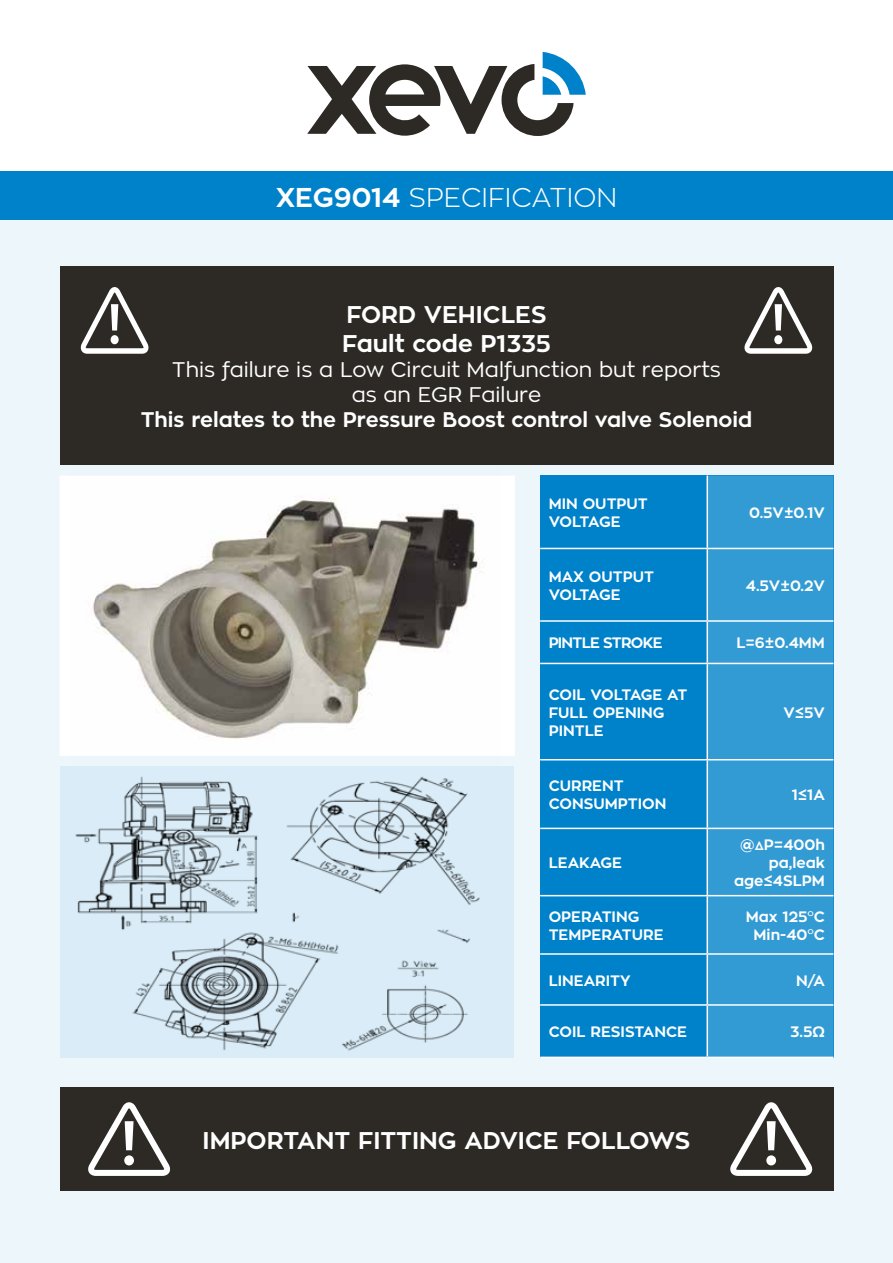
<style>
.page{position:relative;width:893px;height:1263px;background:#fff}
.page>*{position:absolute;margin:0;border:0;box-sizing:border-box;transform-origin:0 0}
.t1{font:300 27px "Zona Pro";color:#fff}
.t2{font:700 24px/28.8px "Zona Pro";color:#fff}
.t3{font:21px/25.2px "Zona Pro";color:#fff;text-align:center}
.t4{font:700 21px "Zona Pro";color:#fff}
.t5{font:700 15px/18px "Zona Pro";color:#fff}
.t6{font:700 15px "Zona Pro";letter-spacing:-.05em;color:#fff}
.s1{font-weight:700}
.s2{font-size:12px}
.s3{font-family:"Futura BT";font-weight:400}
</style>
<div class="page">
<div style="left:0;top:179px;width:893px;height:1084px;background:#ecf6fb"></div>
<div style="left:59px;top:476px;width:456px;height:280px;background:#fff"></div>
<div style="left:0;top:171px;width:893px;height:49px;background:#0082ca"></div>
<svg style="left:307px;top:52px;width:279px;height:84px"></svg>
<img style="left:71px;top:476px;width:429px;height:291px">
<div style="left:60px;top:767px;width:454px;height:291px;background:#d9ecf7"></div>
<div style="left:60px;top:1087px;width:773px;height:104px;background:#2d2a26"></div>
<svg style="left:88px;top:1102px;width:83px;height:74px"></svg>
<svg style="left:730px;top:1102px;width:83px;height:74px"></svg>
<div style="left:540px;top:476px;width:293px;height:582px;background:#0082ca"></div>
<div style="left:708px;top:476px;width:125px;height:580px;background:#339bd4"></div>
<hr style="left:706px;top:476px;width:2px;height:72px;background:#fff">
<hr style="left:540px;top:548px;width:167px;height:1px;background:#fff">
<hr style="left:707px;top:548px;width:126px;height:1px;background:#fff">
<hr style="left:706px;top:549px;width:2px;height:71px;background:#fff">
<hr style="left:540px;top:620px;width:167px;height:2px;background:#fff">
<hr style="left:707px;top:620px;width:126px;height:2px;background:#fff">
<hr style="left:706px;top:622px;width:2px;height:41px;background:#fff">
<hr style="left:540px;top:663px;width:167px;height:1px;background:#fff">
<hr style="left:707px;top:663px;width:126px;height:1px;background:#fff">
<hr style="left:706px;top:664px;width:2px;height:95px;background:#fff">
<hr style="left:540px;top:759px;width:167px;height:1px;background:#fff">
<hr style="left:707px;top:759px;width:126px;height:1px;background:#fff">
<hr style="left:706px;top:760px;width:2px;height:68px;background:#fff">
<hr style="left:540px;top:828px;width:167px;height:1px;background:#fff">
<hr style="left:707px;top:828px;width:126px;height:1px;background:#fff">
<hr style="left:706px;top:829px;width:2px;height:66px;background:#fff">
<hr style="left:540px;top:895px;width:167px;height:1px;background:#fff">
<hr style="left:707px;top:895px;width:126px;height:1px;background:#fff">
<hr style="left:706px;top:896px;width:2px;height:57px;background:#fff">
<hr style="left:540px;top:953px;width:167px;height:2px;background:#fff">
<hr style="left:707px;top:953px;width:126px;height:2px;background:#fff">
<hr style="left:706px;top:955px;width:2px;height:49px;background:#fff">
<hr style="left:540px;top:1004px;width:167px;height:2px;background:#fff">
<hr style="left:707px;top:1004px;width:126px;height:2px;background:#fff">
<hr style="left:706px;top:1006px;width:2px;height:50px;background:#fff">
<hr style="left:540px;top:1056px;width:167px;height:2px;background:#fff">
<hr style="left:707px;top:1056px;width:126px;height:2px;background:#fff">
<img style="left:75px;top:776px;width:405px;height:275px">
<div style="left:60px;top:266px;width:773px;height:199px;background:#2d2a26"></div>
<svg style="left:80px;top:287px;width:69px;height:67px"></svg>
<svg style="left:744px;top:287px;width:68px;height:67px"></svg>
<h1 class="t1" style="left:276px;top:180px;width:343px"><span class="s1">XEG9014</span> SPECIFICATION</h1>
<h2 class="t2" style="left:342px;top:300px;width:210px">FORD VEHICLES<br>Fault code P1335</h2>
<h3 class="t3" style="left:172px;top:357px;width:551px">This failure is a Low Circuit Malfunction but reports as an EGR Failure</h3>
<h3 class="t4" style="left:141px;top:406px;width:613px">This relates to the Pressure Boost control valve Solenoid</h3>
<p class="t5" style="left:549px;top:495px;width:101px">MIN OUTPUT<br>VOLTAGE</p>
<p class="t5" style="left:749px;top:504px;width:77px">0.5V±0.1V</p>
<p class="t5" style="left:549px;top:568px;width:107px">MAX OUTPUT<br>VOLTAGE</p>
<p class="t5" style="left:746px;top:577px;width:81px">4.5V±0.2V</p>
<p class="t6" style="left:549px;top:633px;width:115px">PINTLE STROKE</p>
<p class="t5" style="left:736px;top:634px;width:90px">L=6±0.4MM</p>
<p class="t5" style="left:549px;top:686px;width:140px">COIL VOLTAGE AT<br>FULL OPENING<br>PINTLE</p>
<p class="t5" style="left:783px;top:704px;width:43px">V≤5V</p>
<p class="t5" style="left:549px;top:777px;width:119px">CURRENT<br>CONSUMPTION</p>
<p class="t5" style="left:792px;top:786px;width:35px">1≤1A</p>
<p class="t5" style="left:549px;top:854px;width:75px">LEAKAGE</p>
<p class="t5" style="left:734px;top:836px;width:92px;text-align:right">@<span class="s2">Δ</span>P=400h pa,leak age≤4SLPM</p>
<p class="t5" style="left:549px;top:908px;width:116px">OPERATING<br>TEMPERATURE</p>
<p class="t5" style="left:746px;top:908px;width:81px;text-align:center">Max 125<span class="s3">º</span>C<br>Min-40<span class="s3">º</span>C</p>
<p class="t5" style="left:549px;top:971px;width:83px">LINEARITY</p>
<p class="t5" style="left:796px;top:971px;width:30px">N/A</p>
<p class="t5" style="left:549px;top:1023px;width:140px">COIL RESISTANCE</p>
<p class="t5" style="left:790px;top:1023px;width:36px">3.5Ω</p>
<h2 class="t2" style="left:203px;top:1126px;width:489px">IMPORTANT FITTING ADVICE FOLLOWS</h2>
</div>
